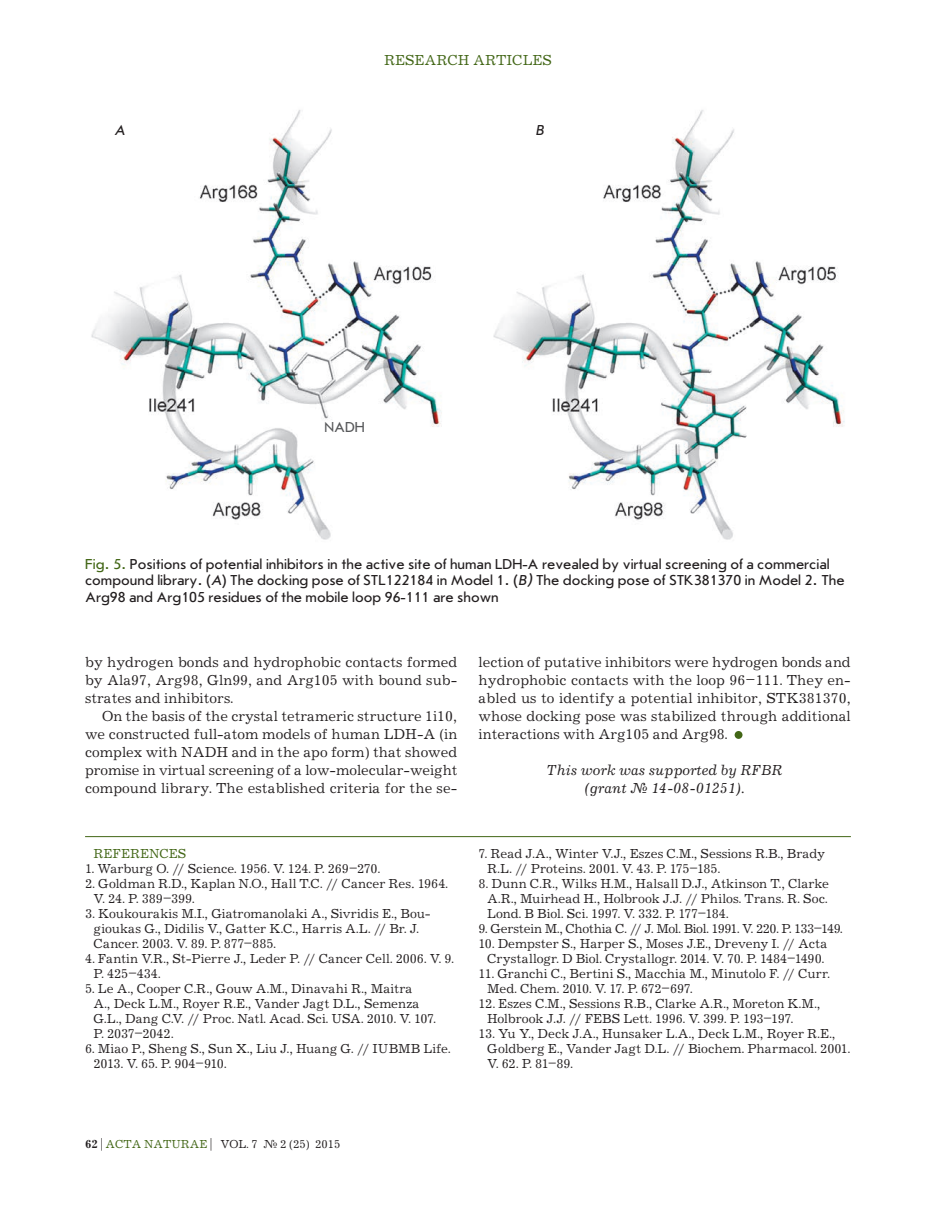
<style>
.page{position:relative;width:936px;height:1212px;background:#fff}
.page>*{position:absolute;margin:0;border:0;box-sizing:border-box;transform-origin:0 0}
.t1{font:15px/18.1px "Journal C";letter-spacing:.005em;color:#231f20;text-align:justify}
.t2{font:15px/16.5px "Journal Sans C";color:#231f20}
.t3{font:italic 15px/18px "Journal C";color:#231f20;text-align:center}
.t4{font:15px "Journal C";color:#426616}
.t5{font:15px "Journal Sans C";color:#57585a}
.t6{font:italic 15px "Journal Sans C";color:#231f20}
.t7{font:13.5px/15px "Journal C";letter-spacing:-.005em;color:#231f20}
.t8{font:13.5px "Journal C";letter-spacing:-.03em;color:#231f20}
.t9{font:13.5px "Journal C";color:#426616}
.t10{font:12px "Journal C";color:#231f20}
.s1{color:#426616}
.s2{font-style:italic}
.s3{font-weight:700}
</style>
<div class="page">
<div style="left:734px;top:731px;width:8px;height:8px;background:#426616;border-radius:50%"></div>
<img style="left:91px;top:110px;width:754px;height:430px">
<hr style="left:85px;top:836px;width:765px;height:1px;background:#426616">
<p class="t4" style="left:384px;top:52px;width:169px">RESEARCH ARTICLES</p>
<p class="t6" style="left:115px;top:122px;width:11px">A</p>
<p class="t6" style="left:536px;top:122px;width:10px">B</p>
<p class="t5" style="left:324px;top:419px;width:42px">NADH</p>
<p class="t2" style="left:85px;top:556px;width:761px"><span class="s1">Fig. 5.</span> Positions of potential inhibitors in the active site of human LDH-A revealed by virtual screening of a commercial compound library. (<span class="s2">A</span>) The docking pose of STL122184 in Model 1. (<span class="s2">B)</span> The docking pose of STK381370 in Model 2. The<br>Arg98 and Arg105 residues of the mobile loop 96-111 are shown</p>
<p class="t1" style="left:85px;top:653px;width:374px">by hydrogen bonds and hydrophobic contacts formed by Ala97, Arg98, Gln99, and Arg105 with bound sub&shy;strates and inhibitors.</p>
<p class="t1" style="left:85px;top:707px;width:374px;text-indent:17px">On the basis of the crystal tetrameric structure 1i10, we constructed full-atom models of human LDH-A (in complex with NADH and in the apo form) that showed promise in virtual screening of a low-molecular-weight compound library. The established criteria for the se-</p>
<p class="t9" style="left:94px;top:846px;width:94px">REFERENCES</p>
<p class="t7" style="left:85px;top:862px;width:296px">1. Warburg O. // Science. 1956. V. 124. P. 269–270.</p>
<p class="t7" style="left:94px;top:877px;width:356px;text-indent:-9px">2. Goldman R.D., Kaplan N.O., Hall T.C. // Cancer Res<span class="s2">.</span> 1964.<br>V. 24. P. 389–399.</p>
<p class="t7" style="left:94px;top:907px;width:339px;text-indent:-9px">3. Koukourakis M.I., Giatromanolaki A., Sivridis E., Bou&shy;gioukas G., Didilis V., Gatter K.C., Harris A.L. // Br. J.<br>Cancer. 2003. V. 89. P. 877–885.</p>
<p class="t7" style="left:94px;top:952px;width:362px;text-indent:-9px">4. Fantin V.R., St-Pierre J., Leder P. // Cancer Cell. 2006. V. 9.<br>P. 425–434.</p>
<p class="t7" style="left:94px;top:982px;width:344px;text-indent:-9px">5. Le A., Cooper C.R., Gouw A.M., Dinavahi R., Maitra<br>A., Deck L.M., Royer R.E., Vander Jagt D.L., Semenza G.L., Dang C.V. // Proc. Natl. Acad. Sci. USA. 2010. V. 107.<br>P. 2037–2042.</p>
<p class="t7" style="left:94px;top:1042px;width:358px;text-indent:-9px">6. Miao P., Sheng S., Sun X., Liu J., Huang G. // IUBMB Life.<br>2013. V. 65. P. 904–910.</p>
<p class="t1" style="left:478px;top:653px;width:374px">lection of putative inhibitors were hydrogen bonds and hydrophobic contacts with the loop 96–111. They en&shy;abled us to identify a potential inhibitor, STK381370, whose docking pose was stabilized through additional interactions with Arg105 and Arg98.</p>
<p class="t3" style="left:547px;top:761px;width:237px">This work was supported by RFBR (grant № 14-08-01251).</p>
<p class="t7" style="left:487px;top:847px;width:339px;text-indent:-9px">7. Read J.A., Winter V.J., Eszes C.M., Sessions R.B., Brady<br>R.L. // Proteins. 2001. V. 43. P. 175–185.</p>
<p class="t7" style="left:487px;top:877px;width:343px;text-align:justify;text-indent:-9px">8. Dunn C.R., Wilks H.M., Halsall D.J., Atkinson T., Clarke A.R., Muirhead H., Holbrook J.J. // Philos. Trans. R. Soc.<br>Lond. B Biol. Sci. 1997. V. 332. P. 177–184.</p>
<p class="t8" style="left:478px;top:921px;width:365px">9. Gerstein M., Chothia C. // J. Mol. Biol. 1991. V. 220. P. 133–149.</p>
<p class="t7" style="left:478px;top:937px;width:350px;text-align:center">10. Dempster S., Harper S., Moses J.E., Dreveny I. // Acta<br>Crystallogr. D Biol. Crystallogr. 2014. V. 70. P. 1484–1490.</p>
<p class="t7" style="left:487px;top:967px;width:344px;text-indent:-9px">11. Granchi C., Bertini S., Macchia M., Minutolo F. // Curr.<br>Med. Chem. 2010. V. 17. P. 672–697.</p>
<p class="t7" style="left:487px;top:997px;width:334px;text-indent:-9px">12. Eszes C.M., Sessions R.B., Clarke A.R., Moreton K.M.,<br>Holbrook J.J. // FEBS Lett. 1996. V. 399. P. 193–197.</p>
<p class="t7" style="left:487px;top:1027px;width:364px;text-indent:-9px">13. Yu Y., Deck J.A., Hunsaker L.A., Deck L.M., Royer R.E.,<br>Goldberg E., Vander Jagt D.L. // Biochem. Pharmacol. 2001.<br>V. 62. P. 81–89.</p>
<p class="t10" style="left:85px;top:1137px;width:257px"><span class="s3">62</span> | <span class="s1">ACTA NATURAE</span> | VOL. 7 № 2 (25) 2015</p>
</div>
